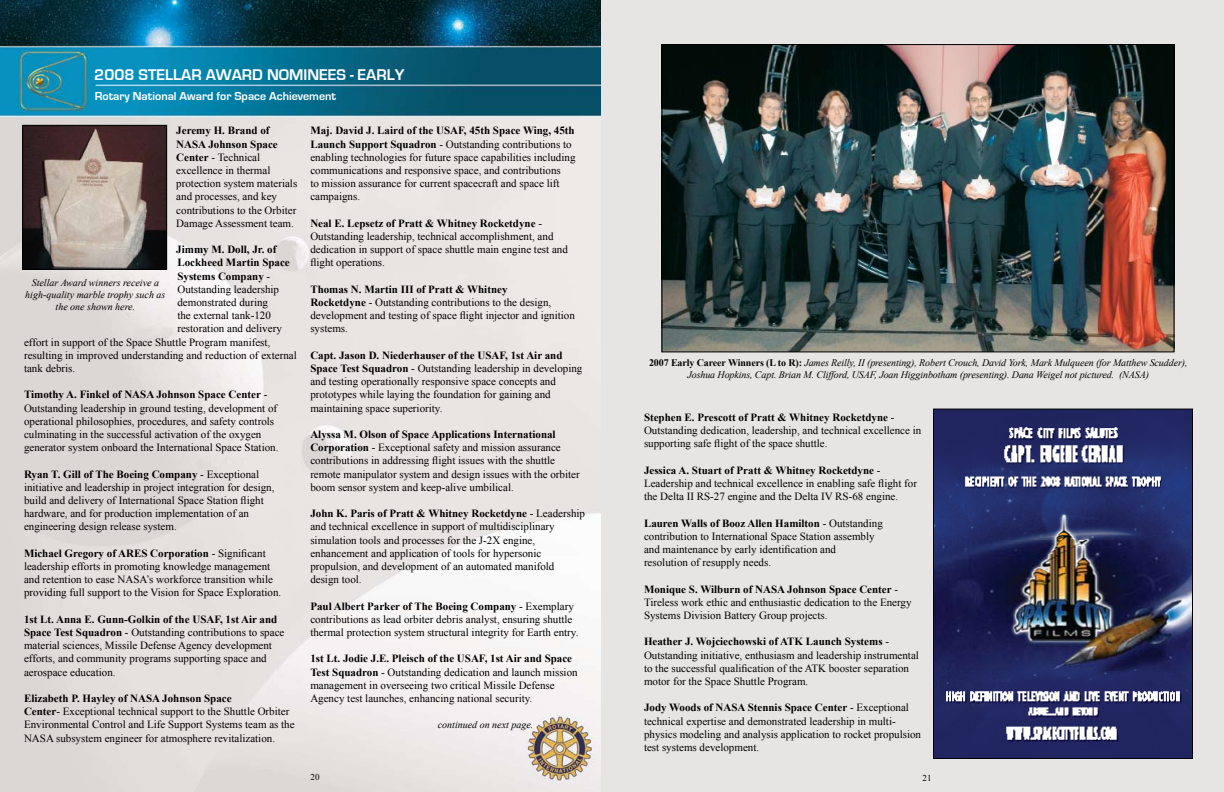
<style>
.page{position:relative;width:1224px;height:792px;background:#fff}
.page>*{position:absolute;margin:0;border:0;box-sizing:border-box;transform-origin:0 0}
.t1{font:700 16px "Eurostile";color:#fff}
.t2{font:700 12px "Eurostile";color:#fff}
.t3{font:11px/13.2px "Times New Roman";color:#000}
.t4{font:700 11px "Times New Roman";color:#000}
.t5{font:italic 10px/12px "Times New Roman";letter-spacing:-.01em;color:#000;text-align:center}
.t6{font:9px "Times New Roman";color:#000}
.s1{font-weight:700}
.s2{font-weight:400}
.s3{font-weight:700;font-style:normal}
</style>
<div class="page">
<img style="left:0;top:0;width:602px;height:792px">
<div style="left:602px;top:0;width:622px;height:792px;background:#e6e5e3"></div>
<img style="left:664px;top:46px;width:509px;height:304px">
<div style="left:662px;top:44px;width:513px;height:308px;border:1px solid #000"></div>
<img style="left:24px;top:127px;width:141px;height:141px">
<div style="left:22px;top:125px;width:145px;height:145px;border:1px solid #000"></div>
<img style="left:935px;top:411px;width:256px;height:346px">
<div style="left:933px;top:409px;width:260px;height:350px;border:1px solid #000"></div>
<h1 class="t1" style="left:94px;top:66px;width:312px">2008 STELLAR AWARD NOMINEES - EARLY</h1>
<p class="t2" style="left:95px;top:89px;width:243px">Rotary National Award for Space Achievement</p>
<p class="t3" style="left:176px;top:124px;width:122px"><span class="s1">Jeremy H. Brand of<br>NASA Johnson Space<br>Center</span> - Technical excellence in thermal protection system materials and processes, and key contributions to the Orbiter<br>Damage Assessment team.</p>
<p class="t4" style="left:176px;top:242px;width:102px">Jimmy M. Doll, Jr. of</p>
<p class="t4" style="left:177px;top:255px;width:114px">Lockheed Martin Space</p>
<p class="t4" style="left:177px;top:268px;width:94px">Systems Company <span class="s2">-</span></p>
<p class="t3" style="left:177px;top:282px;width:103px">Outstanding leadership</p>
<p class="t3" style="left:177px;top:296px;width:92px">demonstrated during</p>
<p class="t3" style="left:177px;top:309px;width:95px">the external tank-120</p>
<p class="t3" style="left:177px;top:322px;width:106px">restoration and delivery</p>
<p class="t3" style="left:24px;top:335px;width:248px">effort in support of the Space Shuttle Program manifest,</p>
<p class="t3" style="left:24px;top:348px;width:274px">resulting in improved understanding and reduction of external</p>
<p class="t3" style="left:24px;top:362px;width:53px">tank debris.</p>
<p class="t3" style="left:24px;top:388px;width:256px"><span class="s1">Timothy A. Finkel of NASA Johnson Space Center</span> - Outstanding leadership in ground testing, development of operational philosophies, procedures, and safety controls culminating in the successful activation of the oxygen generator system onboard the International Space Station.</p>
<p class="t3" style="left:24px;top:467px;width:252px"><span class="s1">Ryan T. Gill of The Boeing Company</span> - Exceptional initiative and leadership in project integration for design, build and delivery of International Space Station flight hardware, and for production implementation of an engineering design release system.</p>
<p class="t3" style="left:24px;top:546px;width:259px"><span class="s1">Michael Gregory of ARES Corporation</span> - Significant leadership efforts in promoting knowledge management and retention to ease NASA’s workforce transition while providing full support to the Vision for Space Exploration.</p>
<p class="t3" style="left:24px;top:612px;width:262px"><span class="s1">1st Lt. Anna E. Gunn-Golkin of the USAF, 1st Air and Space Test Squadron</span> - Outstanding contributions to space material sciences, Missile Defense Agency development efforts, and community programs supporting space and aerospace education.</p>
<p class="t3" style="left:24px;top:692px;width:272px"><span class="s1">Elizabeth P. Hayley of NASA Johnson Space<br>Center</span>- Exceptional technical support to the Shuttle Orbiter Environmental Control and Life Support Systems team as the NASA subsystem engineer for atmosphere revitalization.</p>
<p class="t5" style="left:25px;top:277px;width:142px">Stellar Award winners receive a high-quality marble trophy such as the one shown here.</p>
<p class="t3" style="left:310px;top:124px;width:267px"><span class="s1">Maj. David J. Laird of the USAF, 45th Space Wing, 45th Launch Support Squadron</span> - Outstanding contributions to enabling technologies for future space capabilities including communications and responsive space, and contributions<br>to mission assurance for current spacecraft and space lift campaigns.</p>
<p class="t3" style="left:310px;top:216px;width:259px"><span class="s1">Neal E. Lepsetz of Pratt &amp; Whitney Rocketdyne</span> - Outstanding leadership, technical accomplishment, and dedication in support of space shuttle main engine test and flight operations.</p>
<p class="t3" style="left:310px;top:282px;width:266px"><span class="s1">Thomas N. Martin III of Pratt &amp; Whitney<br>Rocketdyne</span> - Outstanding contributions to the design, development and testing of space flight injector and ignition systems.</p>
<p class="t3" style="left:310px;top:348px;width:274px"><span class="s1">Capt. Jason D. Niederhauser of the USAF, 1st Air and Space Test Squadron</span> - Outstanding leadership in developing and testing operationally responsive space concepts and prototypes while laying the foundation for gaining and maintaining space superiority.</p>
<p class="t3" style="left:310px;top:428px;width:271px"><span class="s1">Alyssa M. Olson of Space Applications International Corporation</span> - Exceptional safety and mission assurance contributions in addressing flight issues with the shuttle remote manipulator system and design issues with the orbiter boom sensor system and keep-alive umbilical.</p>
<p class="t3" style="left:310px;top:507px;width:276px"><span class="s1">John K. Paris of Pratt &amp; Whitney Rocketdyne</span> - Leadership and technical excellence in support of multidisciplinary simulation tools and processes for the J-2X engine, enhancement and application of tools for hypersonic propulsion, and development of an automated manifold design tool.</p>
<p class="t3" style="left:310px;top:599px;width:270px"><span class="s1">Paul Albert Parker of The Boeing Company</span> - Exemplary contributions as lead orbiter debris analyst, ensuring shuttle thermal protection system structural integrity for Earth entry.</p>
<p class="t3" style="left:310px;top:652px;width:269px"><span class="s1">1st Lt. Jodie J.E. Pleisch of the USAF, 1st Air and Space Test Squadron</span> - Outstanding dedication and launch mission management in overseeing two critical Missile Defense Agency test launches, enhancing national security.</p>
<p class="t5" style="left:438px;top:719px;width:97px">continued on next page.</p>
<p class="t6" style="left:310px;top:771px;width:10px">20</p>
<p class="t5" style="left:649px;top:357px;width:540px"><span class="s3">2007 Early Career Winners (L to R):</span> James Reilly, II (presenting), Robert Crouch, David York, Mark Mulqueen (for Matthew Scudder),<br>Joshua Hopkins, Capt. Brian M. Clifford, USAF, Joan Higginbotham (presenting). Dana Weigel not pictured. (NASA)</p>
<p class="t3" style="left:644px;top:411px;width:279px"><span class="s1">Stephen E. Prescott of Pratt &amp; Whitney Rocketdyne</span> -<br>Outstanding dedication, leadership, and technical excellence in supporting safe flight of the space shuttle.</p>
<p class="t3" style="left:644px;top:463px;width:275px"><span class="s1">Jessica A. Stuart of Pratt &amp; Whitney Rocketdyne</span> -<br>Leadership and technical excellence in enabling safe flight for the Delta II RS-27 engine and the Delta IV RS-68 engine.</p>
<p class="t3" style="left:644px;top:516px;width:240px"><span class="s1">Lauren Walls of Booz Allen Hamilton</span> - Outstanding contribution to International Space Station assembly and maintenance by early identification and resolution of resupply needs.</p>
<p class="t3" style="left:644px;top:582px;width:269px"><span class="s1">Monique S. Wilburn of NASA Johnson Space Center</span> -<br>Tireless work ethic and enthusiastic dedication to the Energy<br>Systems Division Battery Group projects.</p>
<p class="t3" style="left:644px;top:635px;width:276px"><span class="s1">Heather J. Wojciechowski of ATK Launch Systems</span> - Outstanding initiative, enthusiasm and leadership instrumental to the successful qualification of the ATK booster separation motor for the Space Shuttle Program.</p>
<p class="t3" style="left:644px;top:701px;width:279px"><span class="s1">Jody Woods of NASA Stennis Space Center</span> - Exceptional technical expertise and demonstrated leadership in multi&shy;physics modeling and analysis application to rocket propulsion test systems development.</p>
<p class="t6" style="left:922px;top:771px;width:10px">21</p>
</div>
